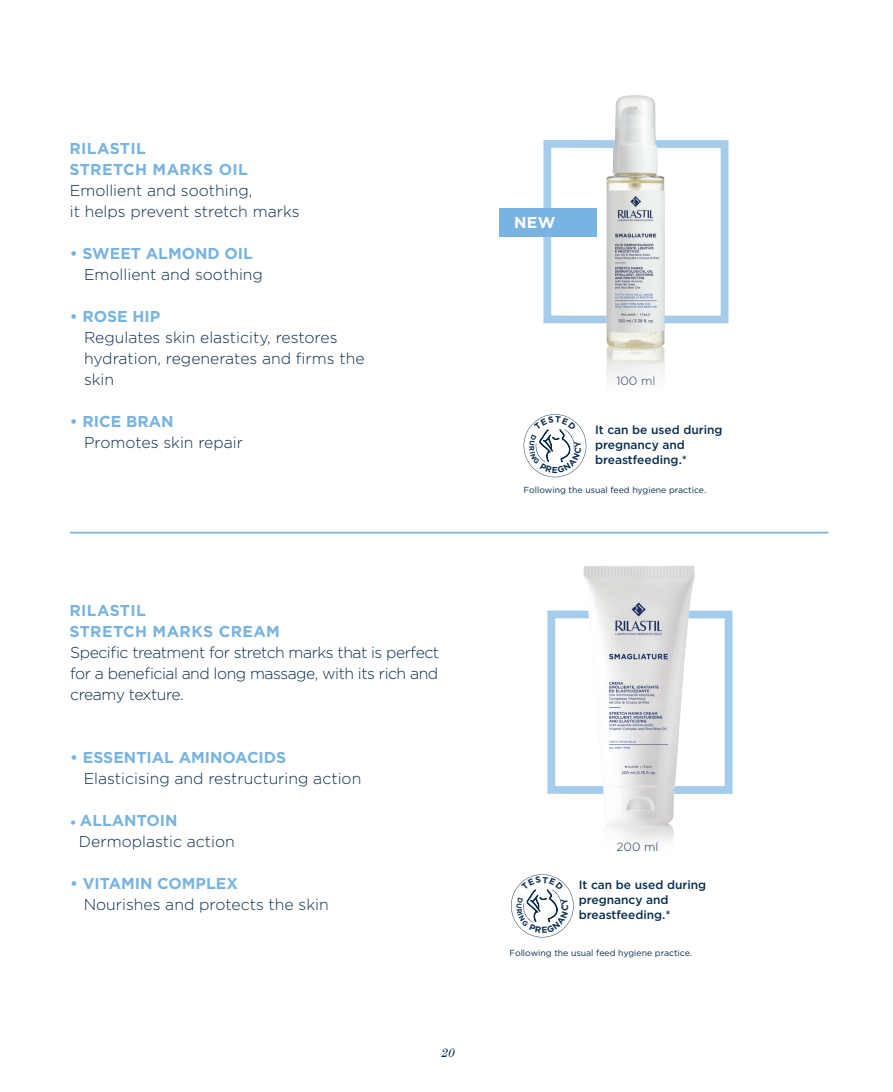
<style>
.page{position:relative;width:893px;height:1092px;background:#fff}
.page>*{position:absolute;margin:0;border:0;box-sizing:border-box;transform-origin:0 0}
.t1{font:300 15.75px/21px "Gotham";color:#0a2d4e;text-align:justify}
.t2{font:700 15.75px "Gotham";color:#78b3e1}
.t3{font:700 15.75px "Gotham";letter-spacing:.025em;color:#78b3e1}
.t4{font:700 15.75px "Gotham";color:#fff}
.t5{font:italic 12.25px "Century Schoolbook";color:#002855}
.t6{font:500 11.9px/15.2px "Gotham";color:#0a2d4e}
.t7{font:300 11.9px "Gotham";color:#0a2d4e}
.t8{font:8.75px "Gotham";color:#0a2d4e}
.s1{font-family:"Minion Pro";font-weight:400}
</style>
<div class="page">
<div style="left:499px;top:208px;width:97px;height:28px;background:#78b3e1"></div>
<hr style="left:70px;top:531px;width:758px;height:2px;background:#78b3e1">
<svg style="left:547px;top:610px;width:186px;height:184px"></svg>
<svg style="left:542px;top:140px;width:187px;height:184px"></svg>
<img style="left:599px;top:95px;width:74px;height:285px">
<img style="left:580px;top:565px;width:118px;height:277px">
<svg style="left:511px;top:874px;width:63px;height:63px"></svg>
<svg style="left:524px;top:414px;width:62px;height:63px"></svg>
<p class="t3" style="left:69px;top:137px;width:78px">RILASTIL</p>
<p class="t3" style="left:69px;top:158px;width:180px">STRETCH MARKS OIL</p>
<p class="t1" style="left:70px;top:179px;width:184px">Emollient and soothing,</p>
<p class="t1" style="left:70px;top:200px;width:231px">it helps prevent stretch marks</p>
<p class="t2" style="left:70px;top:242px;width:185px">• SWEET ALMOND OIL</p>
<p class="t1" style="left:84px;top:263px;width:180px">Emollient and soothing</p>
<p class="t2" style="left:70px;top:305px;width:92px">• ROSE HIP</p>
<p class="t1" style="left:84px;top:326px;width:282px;text-align:left">Regulates skin elasticity, restores hydration, regenerates and firms the skin</p>
<p class="t2" style="left:70px;top:410px;width:105px">• RICE BRAN</p>
<p class="t1" style="left:84px;top:431px;width:161px">Promotes skin repair</p>
<p class="t3" style="left:69px;top:599px;width:78px">RILASTIL</p>
<p class="t3" style="left:69px;top:620px;width:212px">STRETCH MARKS CREAM</p>
<p class="t1" style="left:70px;top:641px;width:371px">Specific treatment for stretch marks that is perfect for a beneficial and long massage, with its rich and creamy texture.</p>
<p class="t2" style="left:70px;top:746px;width:217px">• ESSENTIAL AMINOACIDS</p>
<p class="t1" style="left:84px;top:767px;width:279px">Elasticising and restructuring action</p>
<p class="t2" style="left:70px;top:809px;width:109px"><span class="s1">•</span> ALLANTOIN</p>
<p class="t1" style="left:79px;top:830px;width:157px">Dermoplastic action</p>
<p class="t2" style="left:70px;top:872px;width:169px">• VITAMIN COMPLEX</p>
<p class="t1" style="left:84px;top:893px;width:247px">Nourishes and protects the skin</p>
<p class="t5" style="left:441px;top:1045px;width:15px">20</p>
<p class="t4" style="left:514px;top:212px;width:43px">NEW</p>
<p class="t7" style="left:616px;top:373px;width:40px">100 ml</p>
<p class="t6" style="left:595px;top:422px;width:129px">It can be used during pregnancy and breastfeeding.*</p>
<p class="t8" style="left:524px;top:484px;width:184px">Following the usual feed hygiene practice.</p>
<p class="t7" style="left:616px;top:838px;width:44px">200 ml</p>
<p class="t6" style="left:579px;top:876px;width:129px">It can be used during pregnancy and breastfeeding.*</p>
<p class="t8" style="left:509px;top:947px;width:184px">Following the usual feed hygiene practice.</p>
</div>
